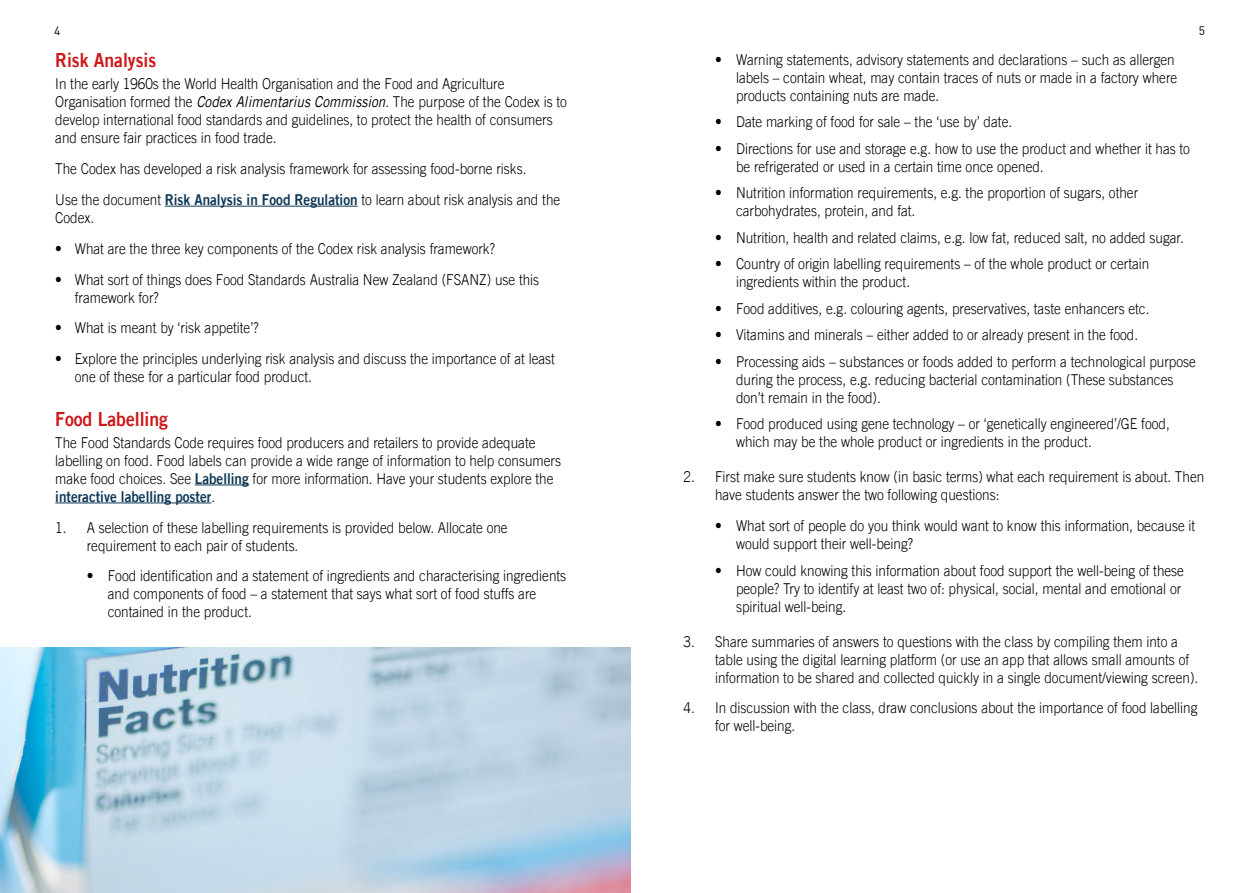
<style>
.page{position:relative;width:1259px;height:893px;background:#fff}
.page>*{position:absolute;margin:0;border:0;box-sizing:border-box;transform-origin:0 0}
.Heading_2_green{font:19.5px "Trade Gothic LT Std Bd 2";color:#cd171a;scale:.9 1}
.Body{font:300 15px/18px "Trade Gothic LT Std";color:#000;scale:.9 1}
.t1{font:12px "DIN";color:#000}
.s1{font-weight:400;font-style:italic}
.s2{font-family:"Trade Gothic LT Std Bd 2";font-weight:400;color:#0e3855}
</style>
<div class="page">
<hr style="left:165px;top:206px;width:193px;height:1px;background:#0e3855">
<hr style="left:195px;top:485px;width:54px;height:1px;background:#0e3855">
<hr style="left:55px;top:503px;width:156px;height:1px;background:#0e3855">
<img style="left:0;top:648px;width:630px;height:245px">
<p class="t1" style="left:54px;top:23px;width:8px">4</p>
<p class="t1" style="left:1198px;top:23px;width:8px">5</p>
<p class="Heading_2_green" style="left:55px;top:48px;width:114px">Risk Analysis</p>
<p class="Body" style="left:55px;top:75px;width:570px">In the early 1960s the World Health Organisation and the Food and Agriculture Organisation formed the <span class="s1">Codex Alimentarius Commission</span>. The purpose of the Codex is to develop international food standards and guidelines, to protect the health of consumers and ensure fair practices in food trade.</p>
<p class="Body" style="left:55px;top:160px;width:525px">The Codex has developed a risk analysis framework for assessing food-borne risks.</p>
<p class="Body" style="left:55px;top:190px;width:562px">Use the document <span class="s2">Risk Analysis in Food Regulation</span> to learn about risk analysis and the<br>Codex.</p>
<p class="Body" style="left:55px;top:239px;width:490px">• What are the three key components of the Codex risk analysis framework?</p>
<p class="Body" style="left:75px;top:270px;width:517px;text-indent:-20px">• What sort of things does Food Standards Australia New Zealand (FSANZ) use this framework for?</p>
<p class="Body" style="left:55px;top:319px;width:227px">• What is meant by ‘risk appetite’?</p>
<p class="Body" style="left:75px;top:349px;width:535px;text-indent:-20px">• Explore the principles underlying risk analysis and discuss the importance of at least one of these for a particular food product.</p>
<p class="Heading_2_green" style="left:55px;top:406px;width:127px">Food Labelling</p>
<p class="Body" style="left:55px;top:433px;width:563px">The Food Standards Code requires food producers and retailers to provide adequate labelling on food. Food labels can provide a wide range of information to help consumers make food choices. See <span class="s2">Labelling</span> for more information. Have your students explore the <span class="s2">interactive labelling poster</span>.</p>
<p class="Body" style="left:87px;top:518px;width:469px;text-indent:-32px">1. A selection of these labelling requirements is provided below. Allocate one requirement to each pair of students.</p>
<p class="Body" style="left:108px;top:567px;width:511px;text-indent:-21px">• Food identification and a statement of ingredients and characterising ingredients and components of food – a statement that says what sort of food stuffs are contained in the product.</p>
<p class="Body" style="left:736px;top:50px;width:492px;text-indent:-21px">• Warning statements, advisory statements and declarations – such as allergen labels – contain wheat, may contain traces of nuts or made in a factory where products containing nuts are made.</p>
<p class="Body" style="left:715px;top:113px;width:332px">• Date marking of food for sale – the ‘use by’ date.</p>
<p class="Body" style="left:736px;top:139px;width:506px;text-indent:-21px">• Directions for use and storage e.g. how to use the product and whether it has to be refrigerated or used in a certain time once opened.</p>
<p class="Body" style="left:736px;top:184px;width:448px;text-indent:-21px">• Nutrition information requirements, e.g. the proportion of sugars, other carbohydrates, protein, and fat.</p>
<p class="Body" style="left:715px;top:228px;width:522px">• Nutrition, health and related claims, e.g. low fat, reduced salt, no added sugar.</p>
<p class="Body" style="left:736px;top:255px;width:461px;text-indent:-21px">• Country of origin labelling requirements – of the whole product or certain ingredients within the product.</p>
<p class="Body" style="left:715px;top:299px;width:484px">• Food additives, e.g. colouring agents, preservatives, taste enhancers etc.</p>
<p class="Body" style="left:715px;top:326px;width:472px">• Vitamins and minerals – either added to or already present in the food.</p>
<p class="Body" style="left:736px;top:352px;width:512px;text-indent:-21px">• Processing aids – substances or foods added to perform a technological purpose during the process, e.g. reducing bacterial contamination (These substances don’t remain in the food).</p>
<p class="Body" style="left:736px;top:415px;width:483px;text-indent:-21px">• Food produced using gene technology – or ‘genetically engineered’/GE food, which may be the whole product or ingredients in the product.</p>
<p class="Body" style="left:715px;top:468px;width:545px;text-indent:-32px">2. First make sure students know (in basic terms) what each requirement is about. Then have students answer the two following questions:</p>
<p class="Body" style="left:736px;top:517px;width:512px;text-indent:-21px">• What sort of people do you think would want to know this information, because it would support their well-being?</p>
<p class="Body" style="left:736px;top:561px;width:499px;text-indent:-21px">• How could knowing this information about food support the well-being of these people? Try to identify at least two of: physical, social, mental and emotional or spiritual well-being.</p>
<p class="Body" style="left:715px;top:632px;width:538px;text-indent:-32px">3. Share summaries of answers to questions with the class by compiling them into a table using the digital learning platform (or use an app that allows small amounts of information to be shared and collected quickly in a single document/viewing screen).</p>
<p class="Body" style="left:715px;top:699px;width:537px;text-indent:-32px">4. In discussion with the class, draw conclusions about the importance of food labelling for well-being.</p>
</div>
